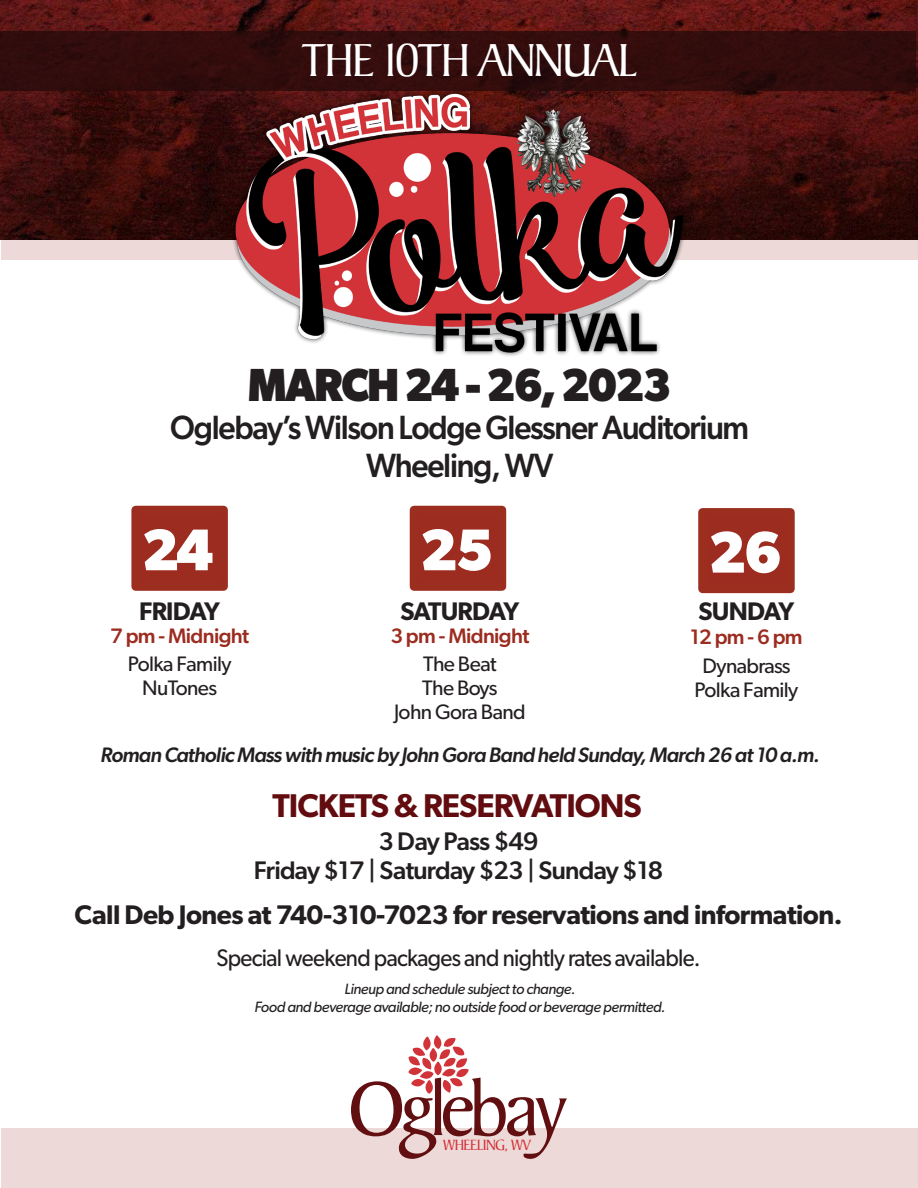
<style>
.page{position:relative;width:918px;height:1188px;background:#fff}
.page>*{position:absolute;margin:0;border:0;box-sizing:border-box;transform-origin:0 0}
.t1{font:700 58.95px "Gibson";color:#fff;scale:.96 1}
.t2{font:49.8px "Baker Signet";letter-spacing:-.04em;color:#fff;scale:.94 1}
.t3{font:700 46.5px "Gibson";letter-spacing:-.04em;color:#231f20;scale:.93 1}
.t4{font:500 33.75px "Gibson";letter-spacing:-.04em;color:#231f20;scale:.93 1}
.t5{font:600 33px "Gibson";letter-spacing:-.03em;color:#620c10}
.t6{font:600 27px "Gibson";letter-spacing:-.02em;color:#231f20}
.t7{font:500 25.5px "Gibson";letter-spacing:-.03em;color:#231f20}
.t8{font:600 25.5px "Gibson";letter-spacing:-.03em;color:#231f20}
.t9{font:24px "Gibson";letter-spacing:-.03em;color:#231f20;scale:.93 1}
.t10{font:italic 500 21px "Gibson";letter-spacing:-.03em;color:#231f20}
.t11{font:21px "Gibson";letter-spacing:-.03em;color:#231f20}
.t12{font:500 21px "Gibson";letter-spacing:-.03em;color:#9c2c20}
.t13{font:16.05px "Baker Signet";letter-spacing:-.04em;color:#d33138;scale:.94 1}
.t14{font:italic 15px "Gibson";letter-spacing:-.03em;color:#231f20}
</style>
<div class="page">
<div style="left:1px;top:1129px;width:917px;height:59px;background:#edd9d7"></div>
<div style="left:2px;top:201px;width:916px;height:59px;background:#edd9d7"></div>
<img style="left:0;top:0;width:918px;height:240px">
<img style="left:231px;top:91px;width:456px;height:265px">
<div style="left:0;top:32px;width:916px;height:59px;background:#320c0c"></div>
<div style="left:131px;top:506px;width:97px;height:85px;background:#9c2c20"></div>
<svg style="left:351px;top:1035px;width:216px;height:124px"></svg>
<div style="left:410px;top:506px;width:96px;height:85px;background:#9c2c20"></div>
<div style="left:698px;top:508px;width:97px;height:85px;background:#9c2c20"></div>
<p class="t2" style="left:301px;top:33px;width:359px">THE 10TH ANNUAL</p>
<p class="t3" style="left:248px;top:358px;width:457px">MARCH 24 - 26, 2023</p>
<p class="t4" style="left:170px;top:407px;width:624px">Oglebay’s Wilson Lodge Glessner Auditorium</p>
<p class="t4" style="left:366px;top:445px;width:203px">Wheeling, WV</p>
<p class="t1" style="left:142px;top:515px;width:77px">24</p>
<p class="t8" style="left:139px;top:596px;width:82px">FRIDAY</p>
<p class="t12" style="left:110px;top:623px;width:141px">7 pm - Midnight</p>
<p class="t11" style="left:128px;top:651px;width:105px">Polka Family</p>
<p class="t11" style="left:142px;top:675px;width:76px">NuTones</p>
<p class="t1" style="left:420px;top:515px;width:78px">25</p>
<p class="t1" style="left:708px;top:517px;width:78px">26</p>
<p class="t8" style="left:400px;top:596px;width:121px">SATURDAY</p>
<p class="t12" style="left:390px;top:623px;width:141px">3 pm - Midnight</p>
<p class="t11" style="left:423px;top:651px;width:75px">The Beat</p>
<p class="t11" style="left:422px;top:675px;width:77px">The Boys</p>
<p class="t11" style="left:394px;top:699px;width:133px">John Gora Band</p>
<p class="t8" style="left:699px;top:596px;width:97px">SUNDAY</p>
<p class="t12" style="left:690px;top:624px;width:114px">12 pm - 6 pm</p>
<p class="t11" style="left:702px;top:653px;width:90px">Dynabrass</p>
<p class="t11" style="left:695px;top:677px;width:105px">Polka Family</p>
<p class="t10" style="left:101px;top:743px;width:721px">Roman Catholic Mass with music by John Gora Band held Sunday, March 26 at 10 a.m.</p>
<p class="t5" style="left:273px;top:786px;width:371px">TICKETS &amp; RESERVATIONS</p>
<p class="t7" style="left:378px;top:826px;width:162px">3 Day Pass $49</p>
<p class="t7" style="left:254px;top:855px;width:411px">Friday $17 | Saturday $23 | Sunday $18</p>
<p class="t6" style="left:74px;top:898px;width:770px">Call Deb Jones at 740-310-7023 for reservations and information.</p>
<p class="t9" style="left:216px;top:943px;width:522px">Special weekend packages and nightly rates available.</p>
<p class="t14" style="left:345px;top:980px;width:232px">Lineup and schedule subject to change.</p>
<p class="t14" style="left:255px;top:998px;width:413px">Food and beverage available; no outside food or beverage permitted.</p>
<p class="t13" style="left:443px;top:1136px;width:95px">WHEELING, WV</p>
</div>
